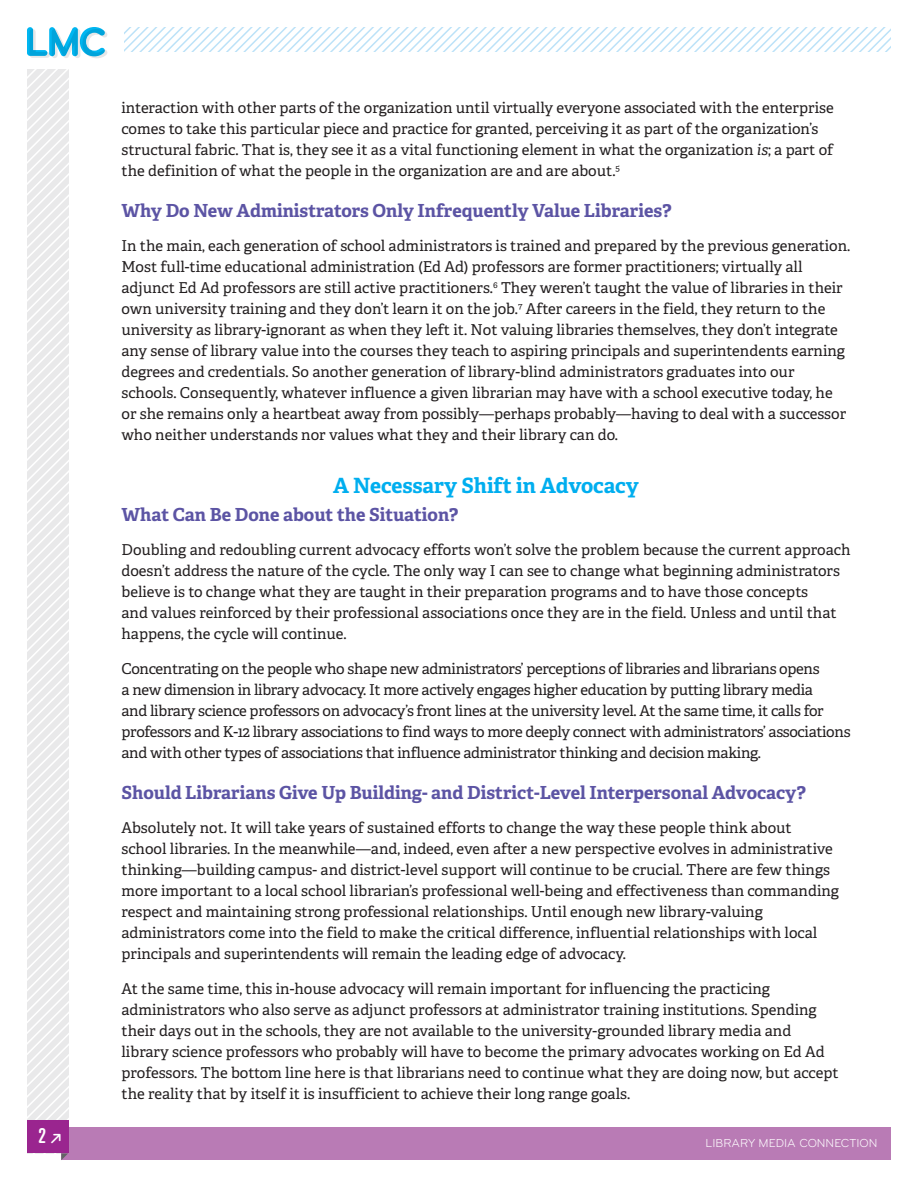
<style>
.page{position:relative;width:918px;height:1188px;background:#fff}
.page>*{position:absolute;margin:0;border:0;box-sizing:border-box;transform-origin:0 0}
.Main_Header{font:700 21px "Adelle Basic";letter-spacing:-.005em;color:#00aeef}
.t1{font:500 21px "Anchor";color:#fff}
.Sub-Header{font:700 18px "Adelle Basic";color:#5c54a4}
.Main-body_Aligned_to{font:15px/21px "Adelle Basic";color:#231f20}
.Main-body_Aligned_to-2{font:15px/21px "Adelle Basic";letter-spacing:-.02em;color:#231f20}
.t2{font:12px "Bryant";color:#fff}
.s1{font-style:italic}
.s2{font-family:"Bryant Pro"}
</style>
<div class="page">
<svg style="left:27px;top:697px;width:42px;height:430px"></svg>
<svg style="left:27px;top:69px;width:41px;height:633px"></svg>
<svg style="left:124px;top:27px;width:767px;height:25px"></svg>
<svg style="left:27px;top:27px;width:80px;height:31px"></svg>
<div style="left:61px;top:1127px;width:830px;height:33px;background:#b97bb5"></div>
<svg style="left:61px;top:1153px;width:7px;height:7px"></svg>
<div style="left:27px;top:1120px;width:41px;height:33px;background:#9a258f"></div>
<p class="Main-body_Aligned_to" style="left:122px;top:97px;width:714px">interaction with other parts of the organization until virtually everyone associated with the enterprise comes to take this particular piece and practice for granted, perceiving it as part of the organization’s structural fabric. That is, they see it as a vital functioning element in what the organization <span class="s1">is</span>; a part of the definition of what the people in the organization are and are about.<sup>5</sup></p>
<p class="Sub-Header" style="left:122px;top:199px;width:552px">Why Do New Administrators Only Infrequently Value Libraries?</p>
<p class="Main-body_Aligned_to" style="left:122px;top:236px;width:730px">In the main, each generation of school administrators is trained and prepared by the previous generation.<br>Most full-time educational administration (Ed Ad) professors are former practitioners; virtually all adjunct Ed Ad professors are still active practitioners.<sup>6</sup> They weren’t taught the value of libraries in their own university training and they don’t learn it on the job.<sup>7</sup> After careers in the field, they return to the university as library-ignorant as when they left it. Not valuing libraries themselves, they don’t integrate any sense of library value into the courses they teach to aspiring principals and superintendents earning degrees and credentials. So another generation of library-blind administrators graduates into our schools. Consequently, whatever influence a given librarian may have with a school executive today, he or she remains only a heartbeat away from possibly—perhaps probably—having to deal with a successor who neither understands nor values what they and their library can do.</p>
<p class="Main_Header" style="left:333px;top:472px;width:307px">A Necessary Shift in Advocacy</p>
<p class="Sub-Header" style="left:122px;top:503px;width:338px">What Can Be Done about the Situation?</p>
<p class="Main-body_Aligned_to" style="left:122px;top:539px;width:731px">Doubling and redoubling current advocacy efforts won’t solve the problem because the current approach doesn’t address the nature of the cycle. The only way I can see to change what beginning administrators believe is to change what they are taught in their preparation programs and to have those concepts<br>and values reinforced by their professional associations once they are in the field. Unless and until that happens, the cycle will continue.</p>
<p class="Main-body_Aligned_to-2" style="left:122px;top:658px;width:731px">Concentrating on the people who shape new administrators’ perceptions of libraries and librarians opens<br>a new dimension in library advocacy. It more actively engages higher education by putting library media<br>and library science professors on advocacy’s front lines at the university level. At the same time, it calls for professors and K-12 library associations to find ways to more deeply connect with administrators’ associations and with other types of associations that influence administrator thinking and decision making.</p>
<p class="Sub-Header" style="left:122px;top:781px;width:686px">Should Librarians Give Up Building- and District-Level Interpersonal Advocacy?</p>
<p class="Main-body_Aligned_to" style="left:122px;top:818px;width:719px">Absolutely not. It will take years of sustained efforts to change the way these people think about school libraries. In the meanwhile—and, indeed, even after a new perspective evolves in administrative thinking—building campus- and district-level support will continue to be crucial. There are few things more important to a local school librarian’s professional well-being and effectiveness than commanding respect and maintaining strong professional relationships. Until enough new library-valuing administrators come into the field to make the critical difference, influential relationships with local principals and superintendents will remain the leading edge of advocacy.</p>
<p class="Main-body_Aligned_to" style="left:122px;top:978px;width:719px">At the same time, this in-house advocacy will remain important for influencing the practicing administrators who also serve as adjunct professors at administrator training institutions. Spending their days out in the schools, they are not available to the university-grounded library media and library science professors who probably will have to become the primary advocates working on Ed Ad professors. The bottom line here is that librarians need to continue what they are doing now, but accept the reality that by itself it is insufficient to achieve their long range goals.</p>
<h1 class="t1" style="left:39px;top:1124px;width:26px">2 <span class="s2">l</span></h1>
<p class="t2" style="left:706px;top:1136px;width:173px">LIBRARY MEDIA CONNECTION</p>
</div>
